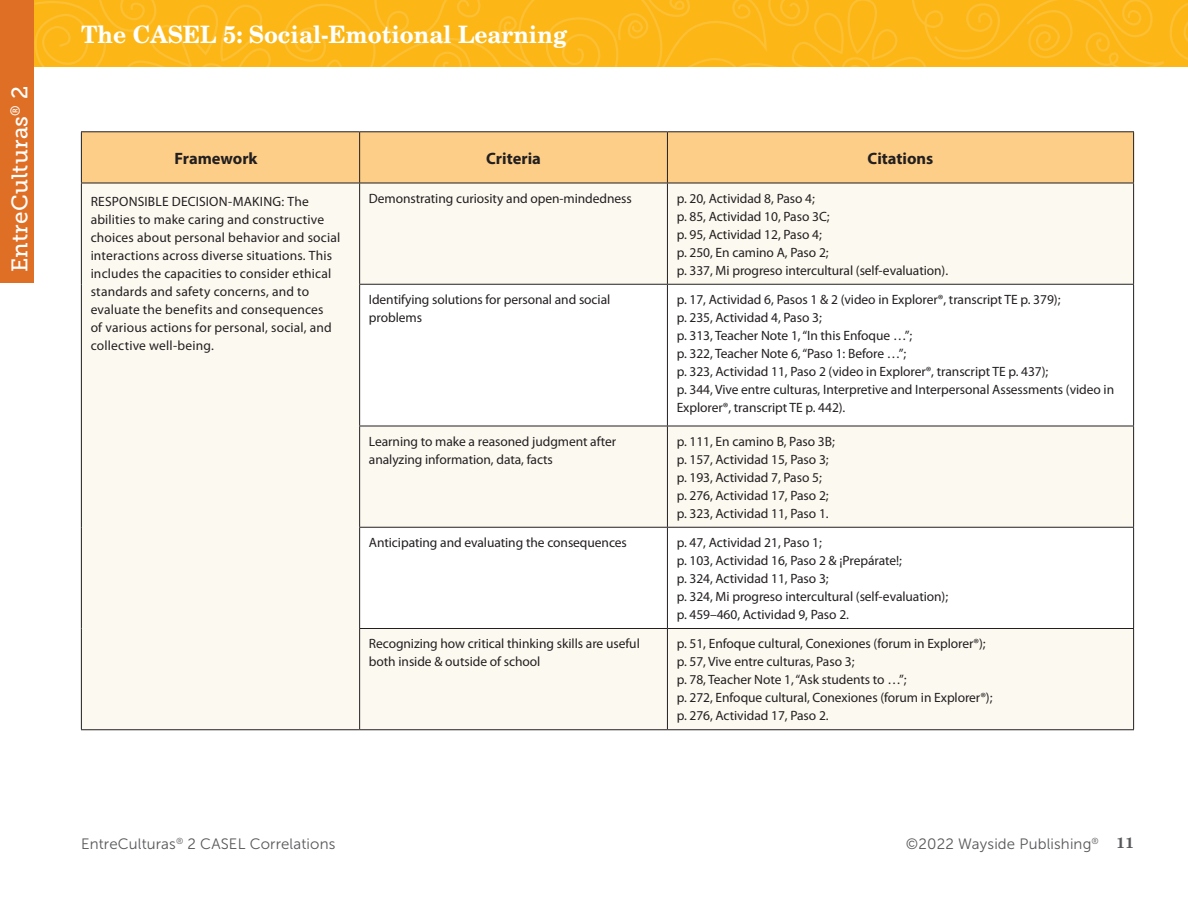
<style>
.page{position:relative;width:1188px;height:918px;background:#fff}
.page>*{position:absolute;margin:0;border:0;box-sizing:border-box;transform-origin:0 0}
.t1{font:700 24px "New Century Schlbk LT Std";color:#fff;scale:.95 1}
.t2{font:22.5px "Museo Slab 500";letter-spacing:.01em;color:#fff}
.t3{font:700 16.5px "Myriad Pro";color:#231f20}
.t4{font:15px "Museo Sans 300";letter-spacing:.01em;color:#57585a}
.t5{font:700 15px "New Century Schlbk LT Std";color:#57585a}
.t6{font:13.5px/18px "Myriad Pro";letter-spacing:-.005em;color:#231f20}
.t7{font:13.5px/18px "Myriad Pro";letter-spacing:.015em;color:#231f20}
.t8{font:8.7px "Museo Sans 300";color:#57585a}
</style>
<div class="page">
<svg style="left:34px;top:0;width:237px;height:67px;background:#fcb719"></svg>
<svg style="left:284px;top:0;width:904px;height:67px;background:#fcb719"></svg>
<div style="left:0;top:0;width:34px;height:283px;background:#df6f25"></div>
<div style="left:82px;top:132px;width:1051px;height:51px;background:#fdce87"></div>
<div style="left:81px;top:184px;width:1052px;height:545px;background:#fcf9f1"></div>
<svg style="left:360px;top:285px;width:773px;height:343px"></svg>
<hr style="left:81px;top:132px;width:1px;height:51px;background:#231f20">
<hr style="left:81px;top:183px;width:1px;height:101px;background:#231f20">
<hr style="left:81px;top:284px;width:1px;height:142px;background:#231f20">
<hr style="left:81px;top:426px;width:1px;height:101px;background:#231f20">
<hr style="left:81px;top:527px;width:1px;height:101px;background:#231f20">
<hr style="left:81px;top:629px;width:1px;height:100px;background:#231f20">
<hr style="left:359px;top:284px;width:308px;height:1px;background:#231f20">
<hr style="left:667px;top:284px;width:467px;height:1px;background:#231f20">
<hr style="left:359px;top:426px;width:308px;height:1px;background:#231f20">
<hr style="left:667px;top:426px;width:467px;height:1px;background:#231f20">
<hr style="left:359px;top:527px;width:308px;height:1px;background:#231f20">
<hr style="left:667px;top:527px;width:467px;height:1px;background:#231f20">
<hr style="left:359px;top:628px;width:308px;height:1px;background:#231f20">
<hr style="left:667px;top:628px;width:467px;height:1px;background:#231f20">
<hr style="left:81px;top:729px;width:279px;height:1px;background:#231f20">
<hr style="left:360px;top:729px;width:307px;height:1px;background:#231f20">
<hr style="left:667px;top:729px;width:467px;height:1px;background:#231f20">
<hr style="left:359px;top:132px;width:1px;height:51px;background:#231f20">
<hr style="left:359px;top:183px;width:1px;height:101px;background:#231f20">
<hr style="left:359px;top:285px;width:1px;height:141px;background:#231f20">
<hr style="left:359px;top:426px;width:1px;height:101px;background:#231f20">
<hr style="left:359px;top:528px;width:1px;height:100px;background:#231f20">
<hr style="left:359px;top:629px;width:1px;height:100px;background:#231f20">
<hr style="left:81px;top:131px;width:279px;height:1px;background:#231f20">
<hr style="left:360px;top:131px;width:307px;height:1px;background:#231f20">
<hr style="left:667px;top:131px;width:467px;height:1px;background:#231f20">
<hr style="left:81px;top:183px;width:279px;height:1px;background:#231f20">
<hr style="left:360px;top:183px;width:307px;height:1px;background:#231f20">
<hr style="left:667px;top:183px;width:467px;height:1px;background:#231f20">
<hr style="left:667px;top:132px;width:1px;height:51px;background:#231f20">
<hr style="left:1133px;top:132px;width:1px;height:51px;background:#231f20">
<hr style="left:667px;top:183px;width:1px;height:101px;background:#231f20">
<hr style="left:1133px;top:183px;width:1px;height:101px;background:#231f20">
<hr style="left:667px;top:285px;width:1px;height:141px;background:#231f20">
<hr style="left:1133px;top:285px;width:1px;height:141px;background:#231f20">
<hr style="left:667px;top:426px;width:1px;height:101px;background:#231f20">
<hr style="left:1133px;top:426px;width:1px;height:101px;background:#231f20">
<hr style="left:667px;top:528px;width:1px;height:100px;background:#231f20">
<hr style="left:1133px;top:528px;width:1px;height:100px;background:#231f20">
<hr style="left:667px;top:629px;width:1px;height:100px;background:#231f20">
<hr style="left:1133px;top:629px;width:1px;height:100px;background:#231f20">
<h2 class="t2" style="left:7px;top:272px;width:188px;rotate:-90deg">EntreCulturas<sup>®</sup> 2</h2>
<h1 class="t1" style="left:81px;top:19px;width:513px">The CASEL 5: Social-Emotional Learning</h1>
<p class="t3" style="left:175px;top:147px;width:84px">Framework</p>
<p class="t3" style="left:486px;top:147px;width:56px">Criteria</p>
<p class="t3" style="left:868px;top:147px;width:67px">Citations</p>
<p class="t7" style="left:91px;top:192px;width:251px">RESPONSIBLE DECISION-MAKING: The abilities to make caring and constructive choices about personal behavior and social interactions across diverse situations. This includes the capacities to consider ethical standards and safety concerns, and to evaluate the benefits and consequences<br>of various actions for personal, social, and collective well-being.</p>
<p class="t6" style="left:369px;top:189px;width:264px">Demonstrating curiosity and open-mindedness</p>
<p class="t6" style="left:677px;top:189px;width:273px">p. 20, Actividad 8, Paso 4;<br>p. 85, Actividad 10, Paso 3C;<br>p. 95, Actividad 12, Paso 4;<br>p. 250, En camino A, Paso 2;<br>p. 337, Mi progreso intercultural (self-evaluation).</p>
<p class="t6" style="left:369px;top:291px;width:243px">Identifying solutions for personal and social problems</p>
<p class="t6" style="left:677px;top:291px;width:439px">p. 17, Actividad 6, Pasos 1 &amp; 2 (video in Explorer®, transcript TE p. 379);<br>p. 235, Actividad 4, Paso 3;<br>p. 313, Teacher Note 1, “In this Enfoque …”;<br>p. 322, Teacher Note 6, “Paso 1: Before …”;<br>p. 323, Actividad 11, Paso 2 (video in Explorer®, transcript TE p. 437);<br>p. 344, Vive entre culturas, Interpretive and Interpersonal Assessments (video in Explorer®, transcript TE p. 442).</p>
<p class="t6" style="left:369px;top:432px;width:249px">Learning to make a reasoned judgment after analyzing information, data, facts</p>
<p class="t6" style="left:677px;top:432px;width:160px">p. 111, En camino B, Paso 3B; p. 157, Actividad 15, Paso 3; p. 193, Actividad 7, Paso 5; p. 276, Actividad 17, Paso 2; p. 323, Actividad 11, Paso 1.</p>
<p class="t6" style="left:369px;top:534px;width:260px">Anticipating and evaluating the consequences</p>
<p class="t6" style="left:677px;top:534px;width:273px">p. 47, Actividad 21, Paso 1;<br>p. 103, Actividad 16, Paso 2 &amp; ¡Prepárate!;<br>p. 324, Actividad 11, Paso 3;<br>p. 324, Mi progreso intercultural (self-evaluation); p. 459–460, Actividad 9, Paso 2.</p>
<p class="t6" style="left:369px;top:635px;width:272px">Recognizing how critical thinking skills are useful both inside &amp; outside of school</p>
<p class="t6" style="left:677px;top:635px;width:317px">p. 51, Enfoque cultural, Conexiones (forum in Explorer®); p. 57, Vive entre culturas, Paso 3;<br>p. 78, Teacher Note 1, “Ask students to …”;<br>p. 272, Enfoque cultural, Conexiones (forum in Explorer®); p. 276, Actividad 17, Paso 2.</p>
<p class="t8" style="left:1092px;top:836px;width:9px">®</p>
<p class="t4" style="left:81px;top:836px;width:256px">EntreCulturas<sup>®</sup> 2 CASEL Correlations</p>
<p class="t4" style="left:906px;top:835px;width:187px">©2022 Wayside Publishing</p>
<p class="t5" style="left:1117px;top:833px;width:19px">11</p>
</div>
